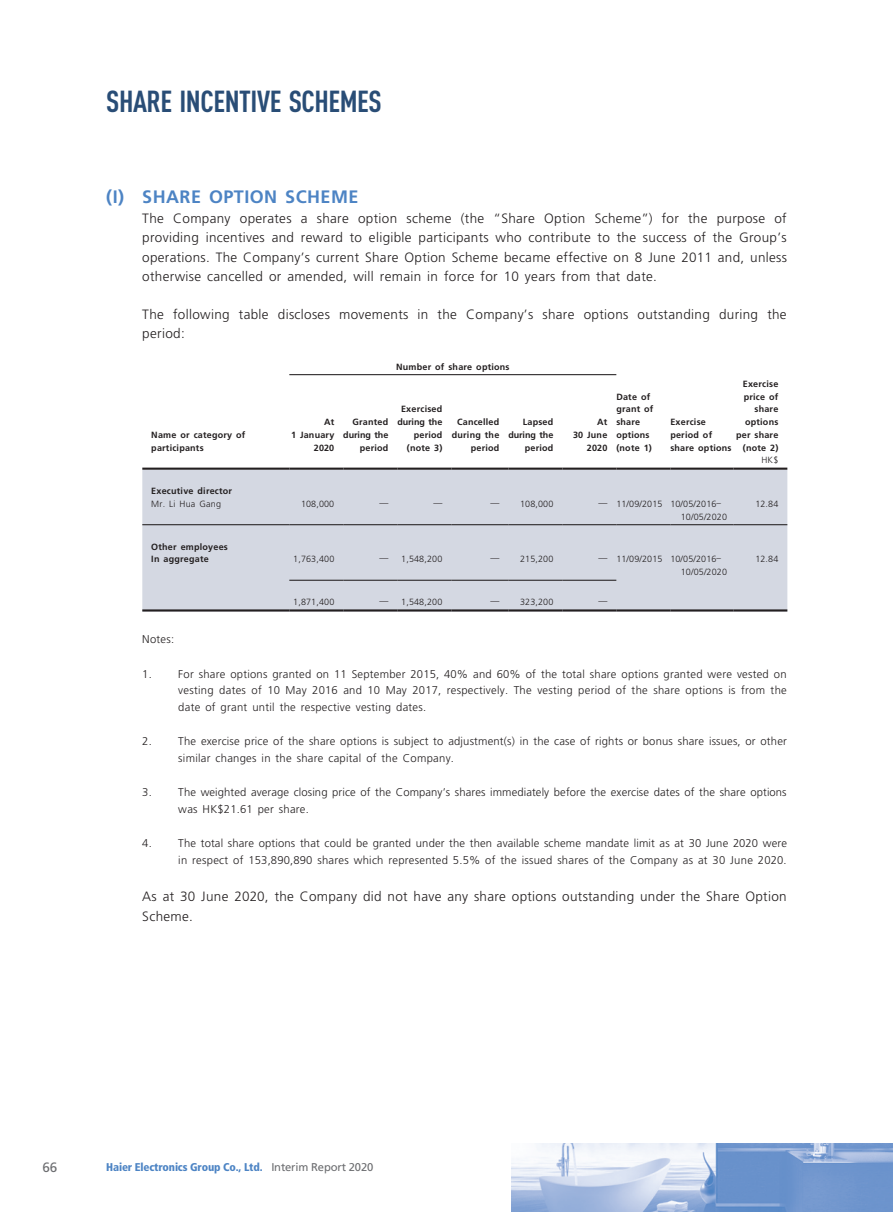
<style>
.page{position:relative;width:893px;height:1212px;background:#fff}
.page>*{position:absolute;margin:0;border:0;box-sizing:border-box;transform-origin:0 0}
.t1{font:700 30px "DIN Cond";letter-spacing:-.015em;color:#294d76}
._03_H1{font:700 18px "Frutiger LT Std";letter-spacing:.025em;color:#4d84c4}
._12___P2{font:300 13.5px/19.5px "Frutiger LT Std";letter-spacing:.025em;color:#231f20}
.t2{font:13.5px "Frutiger LT Std";color:#6c6d70}
._22____IN2__Note{font:300 11.25px/16.5px "Frutiger LT Std";letter-spacing:.015em;color:#231f20}
.t3{font:900 condensed 11.25px "Frutiger LT Std";letter-spacing:-.015em;color:#4d84c4}
._26___P2__Note{font:300 11.25px "Frutiger LT Std";letter-spacing:.025em;color:#231f20}
._02_Note_Text{font:700 9px/12.8px "Frutiger LT Std";letter-spacing:.025em;color:#231f20;text-align:right}
._29_Table_Stub__Note{font:700 9px/12.8px "Frutiger LT Std";letter-spacing:.025em;color:#231f20}
._02_Note_Text-2{font:300 9px "Frutiger LT Std";letter-spacing:.015em;color:#231f20}
._29_Table_Stub__Note-2{font:300 9px/12.8px "Frutiger LT Std";letter-spacing:.015em;color:#231f20}
.s1{font-weight:400;font-stretch:normal;color:#6c6d70}
</style>
<div class="page">
<img style="left:512px;top:1144px;width:381px;height:68px">
<div style="left:142px;top:470px;width:645px;height:139px;background:#d4d8e2"></div>
<hr style="left:289px;top:374px;width:327px;height:1px;background:#231f20">
<hr style="left:142px;top:468px;width:147px;height:2px;background:#231f20">
<hr style="left:289px;top:468px;width:54px;height:2px;background:#231f20">
<hr style="left:343px;top:468px;width:54px;height:2px;background:#231f20">
<hr style="left:397px;top:468px;width:54px;height:2px;background:#231f20">
<hr style="left:451px;top:468px;width:57px;height:2px;background:#231f20">
<hr style="left:508px;top:468px;width:54px;height:2px;background:#231f20">
<hr style="left:562px;top:468px;width:54px;height:2px;background:#231f20">
<hr style="left:616px;top:468px;width:54px;height:2px;background:#231f20">
<hr style="left:670px;top:468px;width:63px;height:2px;background:#231f20">
<hr style="left:733px;top:468px;width:54px;height:2px;background:#231f20">
<hr style="left:142px;top:524px;width:147px;height:1px;background:#231f20">
<hr style="left:289px;top:524px;width:54px;height:1px;background:#231f20">
<hr style="left:343px;top:524px;width:54px;height:1px;background:#231f20">
<hr style="left:397px;top:524px;width:54px;height:1px;background:#231f20">
<hr style="left:451px;top:524px;width:57px;height:1px;background:#231f20">
<hr style="left:508px;top:524px;width:54px;height:1px;background:#231f20">
<hr style="left:562px;top:524px;width:54px;height:1px;background:#231f20">
<hr style="left:616px;top:524px;width:54px;height:1px;background:#231f20">
<hr style="left:670px;top:524px;width:63px;height:1px;background:#231f20">
<hr style="left:733px;top:524px;width:54px;height:1px;background:#231f20">
<hr style="left:289px;top:580px;width:54px;height:1px;background:#231f20">
<hr style="left:343px;top:580px;width:54px;height:1px;background:#231f20">
<hr style="left:397px;top:580px;width:54px;height:1px;background:#231f20">
<hr style="left:451px;top:580px;width:57px;height:1px;background:#231f20">
<hr style="left:508px;top:580px;width:54px;height:1px;background:#231f20">
<hr style="left:562px;top:580px;width:54px;height:1px;background:#231f20">
<hr style="left:142px;top:609px;width:147px;height:2px;background:#231f20">
<hr style="left:289px;top:609px;width:54px;height:2px;background:#231f20">
<hr style="left:343px;top:609px;width:54px;height:2px;background:#231f20">
<hr style="left:397px;top:609px;width:54px;height:2px;background:#231f20">
<hr style="left:451px;top:609px;width:57px;height:2px;background:#231f20">
<hr style="left:508px;top:609px;width:54px;height:2px;background:#231f20">
<hr style="left:562px;top:609px;width:54px;height:2px;background:#231f20">
<hr style="left:616px;top:609px;width:54px;height:2px;background:#231f20">
<hr style="left:670px;top:609px;width:63px;height:2px;background:#231f20">
<hr style="left:733px;top:609px;width:54px;height:2px;background:#231f20">
<h1 class="t1" style="left:106px;top:83px;width:277px">SHARE INCENTIVE SCHEMES</h1>
<p class="_03_H1" style="left:106px;top:186px;width:254px">(I) SHARE OPTION SCHEME</p>
<p class="_12___P2" style="left:142px;top:208px;width:646px;text-align:justify">The Company operates a share option scheme (the “Share Option Scheme”) for the purpose of providing incentives and reward to eligible participants who contribute to the success of the Group’s operations. The Company’s current Share Option Scheme became effective on 8 June 2011 and, unless otherwise cancelled or amended, will remain in force for 10 years from that date.</p>
<p class="_12___P2" style="left:142px;top:304px;width:646px">The following table discloses movements in the Company’s share options outstanding during the period:</p>
<p class="_02_Note_Text" style="left:396px;top:360px;width:115px">Number of share options</p>
<p class="_29_Table_Stub__Note" style="left:151px;top:428px;width:96px">Name or category of participants</p>
<p class="_02_Note_Text" style="left:291px;top:416px;width:45px">At<br>1 January<br>2020</p>
<p class="_02_Note_Text" style="left:343px;top:416px;width:47px">Granted during the period</p>
<p class="_02_Note_Text" style="left:397px;top:403px;width:47px">Exercised during the period (note 3)</p>
<p class="_02_Note_Text" style="left:452px;top:416px;width:49px">Cancelled during the period</p>
<p class="_02_Note_Text" style="left:508px;top:416px;width:47px">Lapsed during the period</p>
<p class="_02_Note_Text" style="left:573px;top:416px;width:36px">At<br>30 June<br>2020</p>
<p class="_29_Table_Stub__Note" style="left:616px;top:390px;width:39px">Date of grant of share options (note 1)</p>
<p class="_02_Note_Text" style="left:736px;top:377px;width:44px">Exercise price of share options per share (note 2)</p>
<p class="_02_Note_Text-2" style="left:761px;top:455px;width:18px">HK$</p>
<p class="_29_Table_Stub__Note" style="left:670px;top:416px;width:63px">Exercise period of share options</p>
<p class="_29_Table_Stub__Note" style="left:151px;top:485px;width:82px">Executive director</p>
<p class="_29_Table_Stub__Note-2" style="left:151px;top:497px;width:71px">Mr. Li Hua Gang</p>
<p class="_02_Note_Text-2" style="left:301px;top:499px;width:35px">108,000</p>
<p class="_02_Note_Text-2" style="left:379px;top:498px;width:10px">—</p>
<p class="_02_Note_Text-2" style="left:433px;top:498px;width:10px">—</p>
<p class="_02_Note_Text-2" style="left:490px;top:498px;width:10px">—</p>
<p class="_02_Note_Text-2" style="left:520px;top:499px;width:35px">108,000</p>
<p class="_02_Note_Text-2" style="left:598px;top:498px;width:10px">—</p>
<p class="_29_Table_Stub__Note-2" style="left:616px;top:497px;width:48px">11/09/2015</p>
<p class="_29_Table_Stub__Note-2" style="left:681px;top:497px;width:48px;text-indent:-10px">10/05/2016–<br>10/05/2020</p>
<p class="_02_Note_Text-2" style="left:755px;top:499px;width:25px">12.84</p>
<p class="_29_Table_Stub__Note" style="left:151px;top:540px;width:78px">Other employees</p>
<p class="_29_Table_Stub__Note" style="left:151px;top:553px;width:59px">In aggregate</p>
<p class="_02_Note_Text-2" style="left:293px;top:554px;width:43px">1,763,400</p>
<p class="_02_Note_Text-2" style="left:379px;top:553px;width:10px">—</p>
<p class="_02_Note_Text-2" style="left:401px;top:554px;width:43px">1,548,200</p>
<p class="_02_Note_Text-2" style="left:490px;top:553px;width:10px">—</p>
<p class="_02_Note_Text-2" style="left:520px;top:554px;width:35px">215,200</p>
<p class="_02_Note_Text-2" style="left:598px;top:553px;width:10px">—</p>
<p class="_29_Table_Stub__Note-2" style="left:616px;top:553px;width:48px">11/09/2015</p>
<p class="_29_Table_Stub__Note-2" style="left:681px;top:553px;width:48px;text-indent:-10px">10/05/2016–<br>10/05/2020</p>
<p class="_02_Note_Text-2" style="left:755px;top:554px;width:25px">12.84</p>
<p class="_02_Note_Text-2" style="left:293px;top:597px;width:43px">1,871,400</p>
<p class="_02_Note_Text-2" style="left:379px;top:596px;width:10px">—</p>
<p class="_02_Note_Text-2" style="left:401px;top:597px;width:43px">1,548,200</p>
<p class="_02_Note_Text-2" style="left:490px;top:596px;width:10px">—</p>
<p class="_02_Note_Text-2" style="left:520px;top:597px;width:35px">323,200</p>
<p class="_02_Note_Text-2" style="left:598px;top:596px;width:10px">—</p>
<p class="_26___P2__Note" style="left:142px;top:633px;width:33px">Notes:</p>
<p class="_22____IN2__Note" style="left:178px;top:666px;width:610px;text-align:justify;text-indent:-36px">1. For share options granted on 11 September 2015, 40% and 60% of the total share options granted were vested on vesting dates of 10 May 2016 and 10 May 2017, respectively. The vesting period of the share options is from the date of grant until the respective vesting dates.</p>
<p class="_22____IN2__Note" style="left:178px;top:733px;width:610px;text-indent:-36px">2. The exercise price of the share options is subject to adjustment(s) in the case of rights or bonus share issues, or other similar changes in the share capital of the Company.</p>
<p class="_22____IN2__Note" style="left:178px;top:784px;width:610px;text-indent:-36px">3. The weighted average closing price of the Company’s shares immediately before the exercise dates of the share options was HK$21.61 per share.</p>
<p class="_22____IN2__Note" style="left:142px;top:835px;width:646px;text-align:right">4. The total share options that could be granted under the then available scheme mandate limit as at 30 June 2020 were in respect of 153,890,890 shares which represented 5.5% of the issued shares of the Company as at 30 June 2020.</p>
<p class="_12___P2" style="left:142px;top:887px;width:646px">As at 30 June 2020, the Company did not have any share options outstanding under the Share Option<br>Scheme.</p>
<p class="t2" style="left:43px;top:1159px;width:16px">66</p>
<p class="t3" style="left:106px;top:1160px;width:269px">Haier Electronics Group Co., Ltd. <span class="s1">Interim Report 2020</span></p>
</div>
